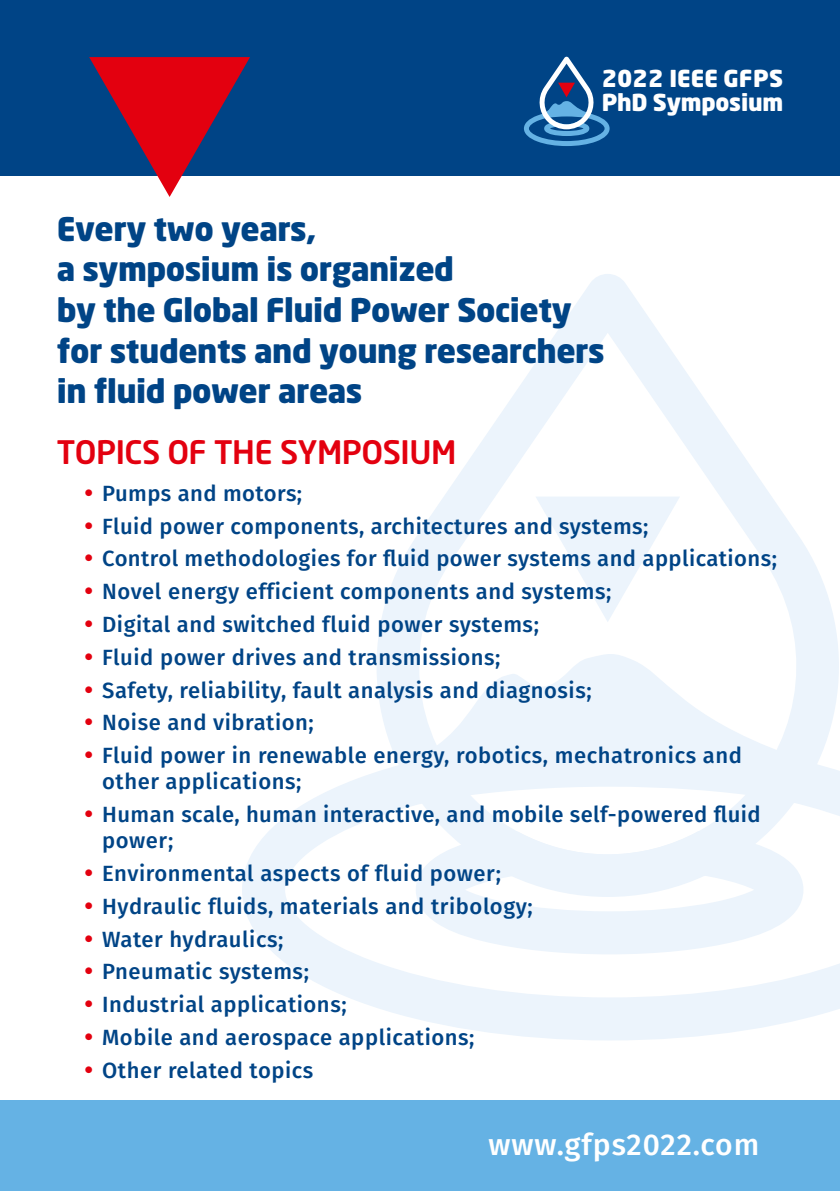
<style>
.page{position:relative;width:840px;height:1191px;background:#fff}
.page>*{position:absolute;margin:0;border:0;box-sizing:border-box;transform-origin:0 0}
.t1{font:900 32.2px/40.6px "Neo Sans";letter-spacing:-.015em;color:#004486}
.t2{font:500 32px "Neo Sans";letter-spacing:-.015em;color:#e3000f}
.t3{font:500 30px "Fira Sans";letter-spacing:.03em;color:#fff}
.t4{font:900 23.2px/24.2px "Neo Sans";letter-spacing:-.01em;color:#fff}
.t5{font:500 22px/26px "Fira Sans";letter-spacing:.025em;color:#004486}
.s1{font-family:"Helvetica LT Std";font-weight:400;font-stretch:condensed;color:#e3000f}
</style>
<div class="page">
<div style="left:0;top:0;width:839px;height:175px;background:#004486"></div>
<svg style="left:242px;top:780px;width:597px;height:260px"></svg>
<svg style="left:415px;top:897px;width:388px;height:57px;fill:#ecf4fc"></svg>
<svg style="left:354px;top:274px;width:485px;height:623px"></svg>
<svg style="left:535px;top:496px;width:144px;height:126px"></svg>
<svg style="left:524px;top:57px;width:85px;height:89px"></svg>
<div style="left:0;top:1100px;width:839px;height:91px;background:#65b2e4"></div>
<svg style="left:89px;top:57px;width:161px;height:140px"></svg>
<p class="t4" style="left:601px;top:68px;width:183px">2022 IEEE GFPS<br>PhD Symposium</p>
<h1 class="t1" style="left:57px;top:211px;width:549px">Every two years,<br>a symposium is organized<br>by the Global Fluid Power Society for students and young researchers in fluid power areas</h1>
<h2 class="t2" style="left:57px;top:438px;width:401px">TOPICS OF THE SYMPOSIUM</h2>
<p class="t5" style="left:85px;top:479px;width:218px"><span class="s1">•</span> Pumps and motors;</p>
<p class="t5" style="left:85px;top:512px;width:564px"><span class="s1">•</span> Fluid power components, architectures and systems;</p>
<p class="t5" style="left:85px;top:544px;width:693px"><span class="s1">•</span> Control methodologies for fluid power systems and applications;</p>
<p class="t5" style="left:85px;top:577px;width:527px"><span class="s1">•</span> Novel energy efficient components and systems;</p>
<p class="t5" style="left:85px;top:610px;width:455px"><span class="s1">•</span> Digital and switched fluid power systems;</p>
<p class="t5" style="left:85px;top:643px;width:416px"><span class="s1">•</span> Fluid power drives and transmissions;</p>
<p class="t5" style="left:85px;top:676px;width:507px"><span class="s1">•</span> Safety, reliability, fault analysis and diagnosis;</p>
<p class="t5" style="left:85px;top:708px;width:230px"><span class="s1">•</span> Noise and vibration;</p>
<p class="t5" style="left:102px;top:741px;width:641px;text-indent:-17px"><span class="s1">•</span> Fluid power in renewable energy, robotics, mechatronics and other applications;</p>
<p class="t5" style="left:102px;top:800px;width:659px;text-indent:-17px"><span class="s1">•</span> Human scale, human interactive, and mobile self-powered fluid power;</p>
<p class="t5" style="left:85px;top:859px;width:417px"><span class="s1">•</span> Environmental aspects of fluid power;</p>
<p class="t5" style="left:85px;top:892px;width:449px"><span class="s1">•</span> Hydraulic fluids, materials and tribology;</p>
<p class="t5" style="left:85px;top:924px;width:200px"><span class="s1">•</span> Water hydraulics;</p>
<p class="t5" style="left:85px;top:957px;width:225px"><span class="s1">•</span> Pneumatic systems;</p>
<p class="t5" style="left:85px;top:990px;width:263px"><span class="s1">•</span> Industrial applications;</p>
<p class="t5" style="left:85px;top:1023px;width:391px"><span class="s1">•</span> Mobile and aerospace applications;</p>
<p class="t5" style="left:85px;top:1056px;width:230px"><span class="s1">•</span> Other related topics</p>
<h3 class="t3" style="left:488px;top:1120px;width:272px">www.gfps2022.com</h3>
</div>
